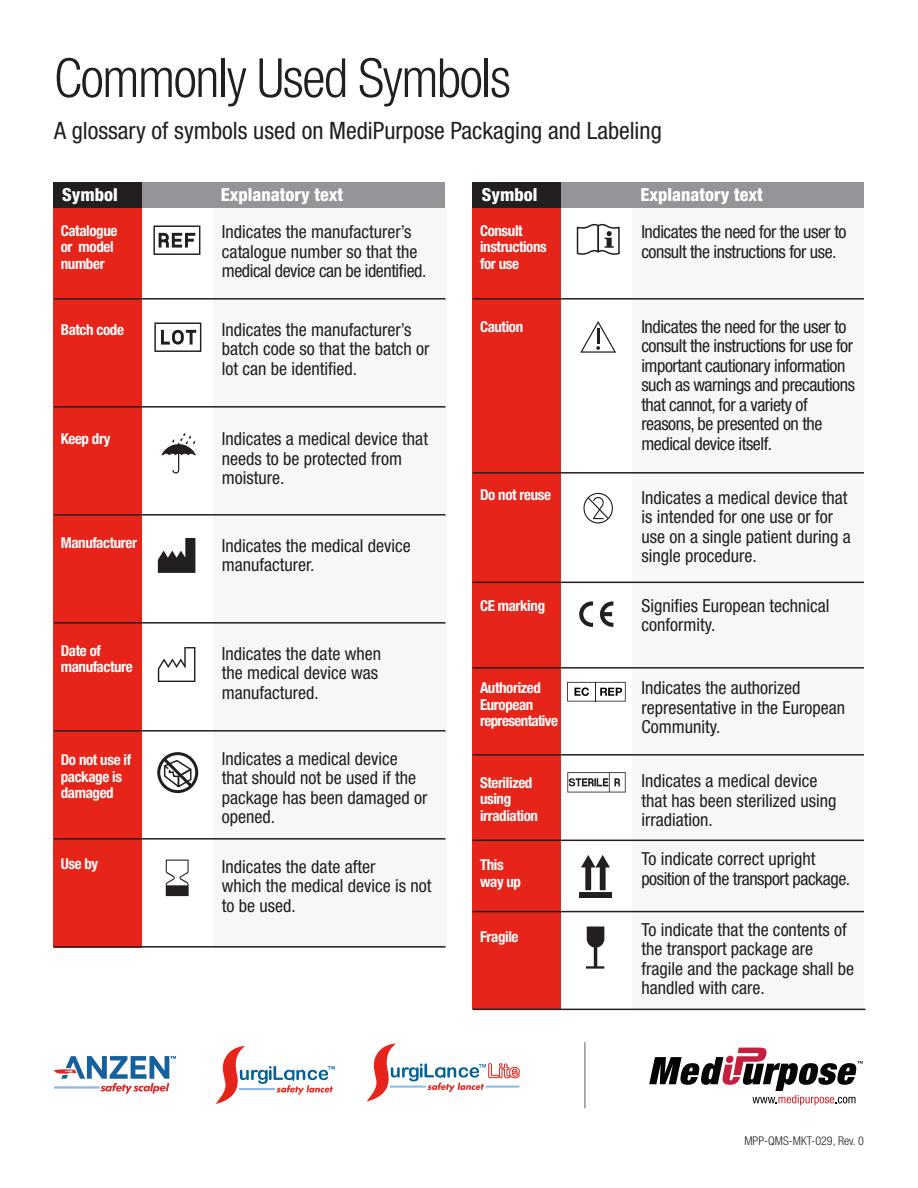
<style>
.page{position:relative;width:918px;height:1188px;background:#fff}
.page>*{position:absolute;margin:0;border:0;box-sizing:border-box;transform-origin:0 0}
.t1{font:300 condensed 54px "Helvetica Neue";letter-spacing:-.025em;color:#231f20}
.t2{font:condensed 24px "Helvetica Neue";color:#231f20}
.t3{font:condensed 18px/19.5px "Helvetica Neue";color:#231f20}
.t4{font:condensed 18px/19.5px "Helvetica Neue";letter-spacing:-.025em;color:#231f20}
.t5{font:800 condensed 18px "Helvetica Neue";color:#fff}
.t6{font:700 condensed 15px/16.5px "Helvetica Neue";letter-spacing:-.025em;color:#fff}
.t7{font:300 condensed 12px "Helvetica Neue";color:#231f20}
.t8{font:9.75px "Helvetica";color:#00619c}
</style>
<div class="page">
<div style="left:472px;top:207px;width:89px;height:802px;background:#e72419"></div>
<div style="left:53px;top:208px;width:88px;height:740px;background:#e72419"></div>
<div style="left:633px;top:202px;width:231px;height:807px;background:#f7f7f8"></div>
<div style="left:213px;top:193px;width:233px;height:755px;background:#f7f7f8"></div>
<div style="left:472px;top:182px;width:392px;height:26px;background:#939598"></div>
<div style="left:472px;top:182px;width:89px;height:26px;background:#231f20"></div>
<div style="left:53px;top:182px;width:392px;height:26px;background:#939598"></div>
<div style="left:53px;top:182px;width:88px;height:26px;background:#231f20"></div>
<svg style="left:649px;top:1048px;width:214px;height:57px"></svg>
<svg style="left:54px;top:1056px;width:122px;height:38px"></svg>
<svg style="left:215px;top:1046px;width:118px;height:58px"></svg>
<svg style="left:367px;top:1043px;width:153px;height:58px"></svg>
<hr style="left:486px;top:1086px;width:34px;height:2px;background:#81b9ea">
<svg style="left:153px;top:226px;width:47px;height:29px"></svg>
<svg style="left:154px;top:322px;width:47px;height:30px"></svg>
<svg style="left:161px;top:433px;width:35px;height:41px"></svg>
<svg style="left:158px;top:538px;width:37px;height:35px"></svg>
<svg style="left:158px;top:647px;width:37px;height:35px"></svg>
<div style="left:157px;top:752px;width:41px;height:41px;border:3px solid #231f20;border-radius:50%"></div>
<svg style="left:161px;top:755px;width:34px;height:35px"></svg>
<svg style="left:166px;top:860px;width:23px;height:36px"></svg>
<svg style="left:576px;top:224px;width:44px;height:31px"></svg>
<svg style="left:580px;top:321px;width:36px;height:32px"></svg>
<svg style="left:583px;top:493px;width:30px;height:31px"></svg>
<svg style="left:600px;top:601px;width:13px;height:26px"></svg>
<svg style="left:579px;top:601px;width:14px;height:26px"></svg>
<svg style="left:567px;top:682px;width:59px;height:20px"></svg>
<svg style="left:581px;top:855px;width:29px;height:35px"></svg>
<div style="left:579px;top:892px;width:32px;height:6px;background:#231f20"></div>
<svg style="left:586px;top:927px;width:18px;height:42px"></svg>
<hr style="left:54px;top:298px;width:392px;height:2px;background:#231f20">
<hr style="left:472px;top:298px;width:392px;height:2px;background:#231f20">
<hr style="left:54px;top:406px;width:392px;height:2px;background:#231f20">
<hr style="left:54px;top:514px;width:392px;height:2px;background:#231f20">
<hr style="left:472px;top:472px;width:392px;height:2px;background:#231f20">
<hr style="left:54px;top:622px;width:392px;height:2px;background:#231f20">
<hr style="left:472px;top:582px;width:392px;height:1px;background:#231f20">
<hr style="left:54px;top:730px;width:392px;height:2px;background:#231f20">
<hr style="left:472px;top:667px;width:392px;height:2px;background:#231f20">
<hr style="left:54px;top:838px;width:392px;height:2px;background:#231f20">
<hr style="left:472px;top:754px;width:392px;height:2px;background:#231f20">
<hr style="left:54px;top:946px;width:392px;height:2px;background:#231f20">
<hr style="left:472px;top:840px;width:392px;height:1px;background:#231f20">
<hr style="left:472px;top:911px;width:392px;height:1px;background:#231f20">
<hr style="left:472px;top:1009px;width:394px;height:1px;background:#231f20">
<hr style="left:584px;top:1042px;width:2px;height:66px;background:#939598">
<img style="left:567px;top:772px;width:59px;height:20px">
<p class="t1" style="left:54px;top:47px;width:458px">Commonly Used Symbols</p>
<p class="t2" style="left:54px;top:117px;width:609px">A glossary of symbols used on MediPurpose Packaging and Labeling</p>
<p class="t5" style="left:62px;top:183px;width:57px">Symbol</p>
<p class="t5" style="left:221px;top:183px;width:124px">Explanatory text</p>
<p class="t5" style="left:482px;top:183px;width:57px">Symbol</p>
<p class="t5" style="left:640px;top:183px;width:124px">Explanatory text</p>
<p class="t6" style="left:61px;top:222px;width:58px">Catalogue</p>
<p class="t6" style="left:61px;top:239px;width:55px">or model</p>
<p class="t6" style="left:61px;top:255px;width:45px">number</p>
<p class="t6" style="left:480px;top:222px;width:44px">Consult</p>
<p class="t6" style="left:480px;top:239px;width:68px">instructions</p>
<p class="t6" style="left:480px;top:255px;width:41px">for use</p>
<p class="t3" style="left:222px;top:222px;width:206px">Indicates the manufacturer’s catalogue number so that the medical device can be identified.</p>
<p class="t4" style="left:641px;top:222px;width:207px">Indicates the need for the user to consult the instructions for use.</p>
<p class="t6" style="left:61px;top:321px;width:65px">Batch code</p>
<p class="t6" style="left:61px;top:431px;width:51px">Keep dry</p>
<p class="t3" style="left:222px;top:320px;width:209px">Indicates the manufacturer’s batch code so that the batch or lot can be identified.</p>
<p class="t3" style="left:222px;top:429px;width:208px">Indicates a medical device that needs to be protected from moisture.</p>
<p class="t6" style="left:480px;top:318px;width:45px">Caution</p>
<p class="t4" style="left:641px;top:317px;width:215px">Indicates the need for the user to consult the instructions for use for important cautionary information such as warnings and precautions that cannot, for a variety of reasons, be presented on the medical device itself.</p>
<p class="t6" style="left:61px;top:534px;width:78px">Manufacturer</p>
<p class="t3" style="left:222px;top:536px;width:191px">Indicates the medical device manufacturer.</p>
<p class="t6" style="left:480px;top:486px;width:73px">Do not reuse</p>
<p class="t6" style="left:480px;top:597px;width:67px">CE marking</p>
<p class="t3" style="left:641px;top:488px;width:211px">Indicates a medical device that is intended for one use or for use on a single patient during a single procedure.</p>
<p class="t3" style="left:641px;top:596px;width:189px">Signifies European technical conformity.</p>
<p class="t6" style="left:61px;top:642px;width:42px">Date of</p>
<p class="t6" style="left:61px;top:659px;width:74px">manufacture</p>
<p class="t6" style="left:61px;top:752px;width:72px">Do not use if</p>
<p class="t6" style="left:61px;top:768px;width:63px">package is</p>
<p class="t6" style="left:61px;top:785px;width:54px">damaged</p>
<p class="t6" style="left:61px;top:855px;width:39px">Use by</p>
<p class="t3" style="left:222px;top:644px;width:161px">Indicates the date when the medical device was manufactured.</p>
<p class="t3" style="left:222px;top:749px;width:207px">Indicates a medical device that should not be used if the package has been damaged or opened.</p>
<p class="t3" style="left:222px;top:857px;width:211px">Indicates the date after<br>which the medical device is not to be used.</p>
<p class="t6" style="left:480px;top:680px;width:63px">Authorized</p>
<p class="t6" style="left:480px;top:696px;width:55px">European</p>
<p class="t6" style="left:480px;top:713px;width:79px">representative</p>
<p class="t6" style="left:480px;top:774px;width:54px">Sterilized</p>
<p class="t6" style="left:480px;top:791px;width:60px">using irradiation</p>
<p class="t6" style="left:480px;top:857px;width:25px">This</p>
<p class="t6" style="left:480px;top:873px;width:43px">way up</p>
<p class="t6" style="left:480px;top:929px;width:40px">Fragile</p>
<p class="t3" style="left:641px;top:678px;width:205px">Indicates the authorized representative in the European<br>Community.</p>
<p class="t3" style="left:641px;top:771px;width:197px">Indicates a medical device that has been sterilized using irradiation.</p>
<p class="t4" style="left:641px;top:849px;width:210px">To indicate correct upright position of the transport package.</p>
<p class="t3" style="left:641px;top:920px;width:214px">To indicate that the contents of the transport package are fragile and the package shall be handled with care.</p>
<p class="t8" style="left:327px;top:1062px;width:11px">™</p>
<p class="t7" style="left:744px;top:1134px;width:121px">MPP-QMS-MKT-029, Rev. 0</p>
</div>
